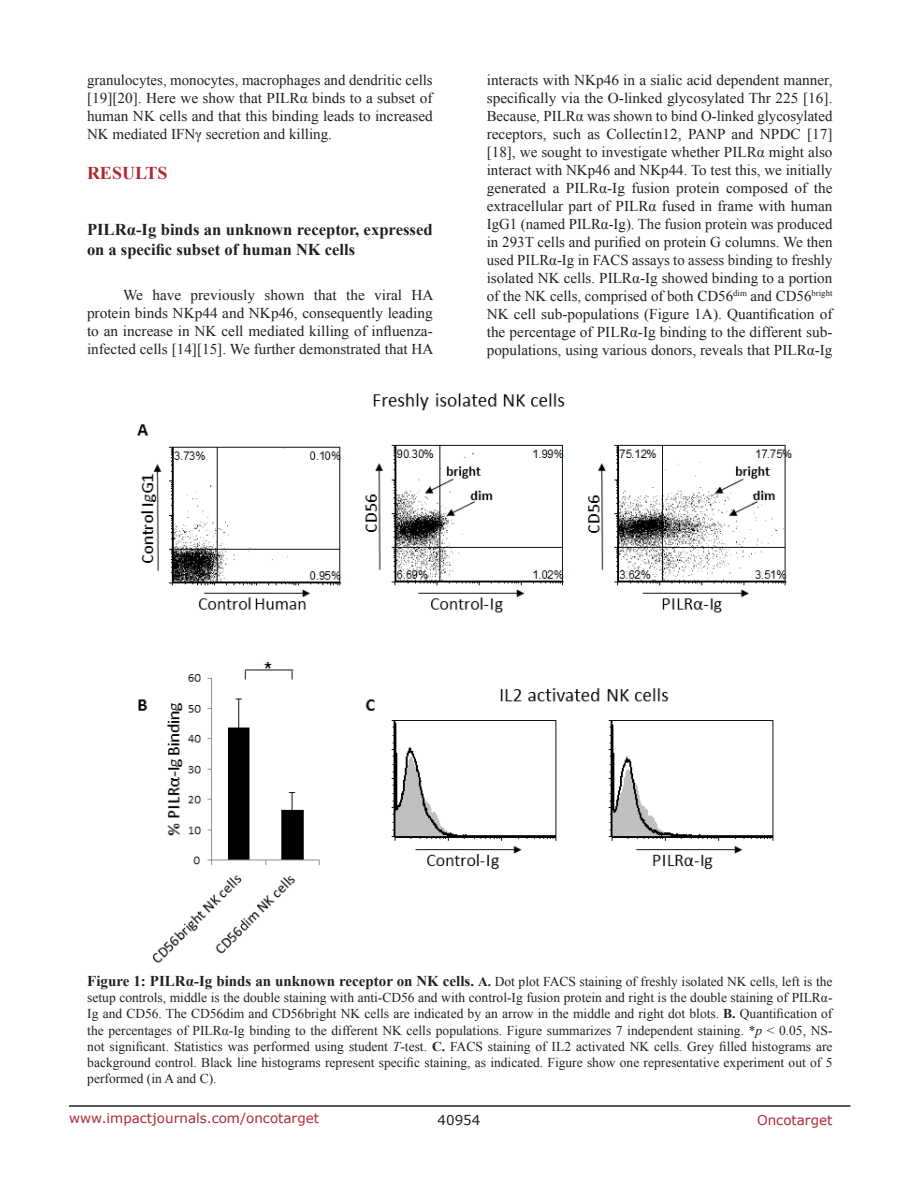
<style>
.page{position:relative;width:918px;height:1188px;background:#fff}
.page>*{position:absolute;margin:0;border:0;box-sizing:border-box;transform-origin:0 0}
.Heading{font:700 18px "Times New Roman";color:#ac2b31}
.SubHeading{font:700 16.5px/19.8px "Times New Roman";color:#221f22}
.BodyText{font:15px/18px "Times New Roman";color:#221f22;text-align:justify}
.FigureText{font:13.5px/16.2px "Times New Roman";color:#221f22;text-align:justify}
.t1{font:13.5px "Verdana";color:#ac2b31}
.t2{font:13.5px "Verdana";color:#221f22}
.s1{font-weight:700;font-size:15px}
.s2{font-weight:700}
.s3{font-style:italic}
</style>
<div class="page">
<hr style="left:69px;top:1105px;width:781px;height:2px;background:#231f20">
<img style="left:137px;top:393px;width:655px;height:570px">
<p class="BodyText" style="left:87px;top:71px;width:347px">granulocytes, monocytes, macrophages and dendritic cells [19][20]. Here we show that PILRα binds to a subset of human NK cells and that this binding leads to increased NK mediated IFNγ secretion and killing.</p>
<p class="Heading" style="left:87px;top:161px;width:82px">RESULTS</p>
<p class="SubHeading" style="left:87px;top:219px;width:347px">PILRα-Ig binds an unknown receptor, expressed on a specific subset of human NK cells</p>
<p class="BodyText" style="left:87px;top:285px;width:348px;text-indent:36px">We have previously shown that the viral HA protein binds NKp44 and NKp46, consequently leading to an increase in NK cell mediated killing of influenza&shy;infected cells [14][15]. We further demonstrated that HA</p>
<p class="BodyText" style="left:487px;top:71px;width:347px">interacts with NKp46 in a sialic acid dependent manner, specifically via the O-linked glycosylated Thr 225 [16].<br>Because, PILRα was shown to bind O-linked glycosylated receptors, such as Collectin12, PANP and NPDC [17] [18], we sought to investigate whether PILRα might also interact with NKp46 and NKp44. To test this, we initially generated a PILRα-Ig fusion protein composed of the extracellular part of PILRα fused in frame with human IgG1 (named PILRα-Ig). The fusion protein was produced in 293T cells and purified on protein G columns. We then used PILRα-Ig in FACS assays to assess binding to freshly isolated NK cells. PILRα-Ig showed binding to a portion of the NK cells, comprised of both CD56<sup>dim</sup> and CD56<sup>bright </sup>NK cell sub-populations (Figure 1A). Quantification of the percentage of PILRα-Ig binding to the different sub&shy;populations, using various donors, reveals that PILRα-Ig</p>
<p class="FigureText" style="left:87px;top:973px;width:747px"><span class="s1">Figure 1: PILRα-Ig binds an unknown receptor on NK cells.</span> <span class="s2">A.</span> Dot plot FACS staining of freshly isolated NK cells, left is the setup controls, middle is the double staining with anti-CD56 and with control-Ig fusion protein and right is the double staining of PILRα-Ig and CD56. The CD56dim and CD56bright NK cells are indicated by an arrow in the middle and right dot blots. <span class="s2">B.</span> Quantification of the percentages of PILRα-Ig binding to the different NK cells populations. Figure summarizes 7 independent staining. *<span class="s3">p</span> &lt; 0.05, NS&shy;not significant. Statistics was performed using student <span class="s3">T</span>-test. <span class="s2">C.</span> FACS staining of IL2 activated NK cells. Grey filled histograms are background control. Black line histograms represent specific staining, as indicated. Figure show one representative experiment out of 5 performed (in A and C).</p>
<p class="t1" style="left:69px;top:1109px;width:252px">www.impactjournals.com/oncotarget</p>
<p class="t2" style="left:438px;top:1111px;width:44px">40954</p>
<p class="t1" style="left:757px;top:1111px;width:77px">Oncotarget</p>
</div>
